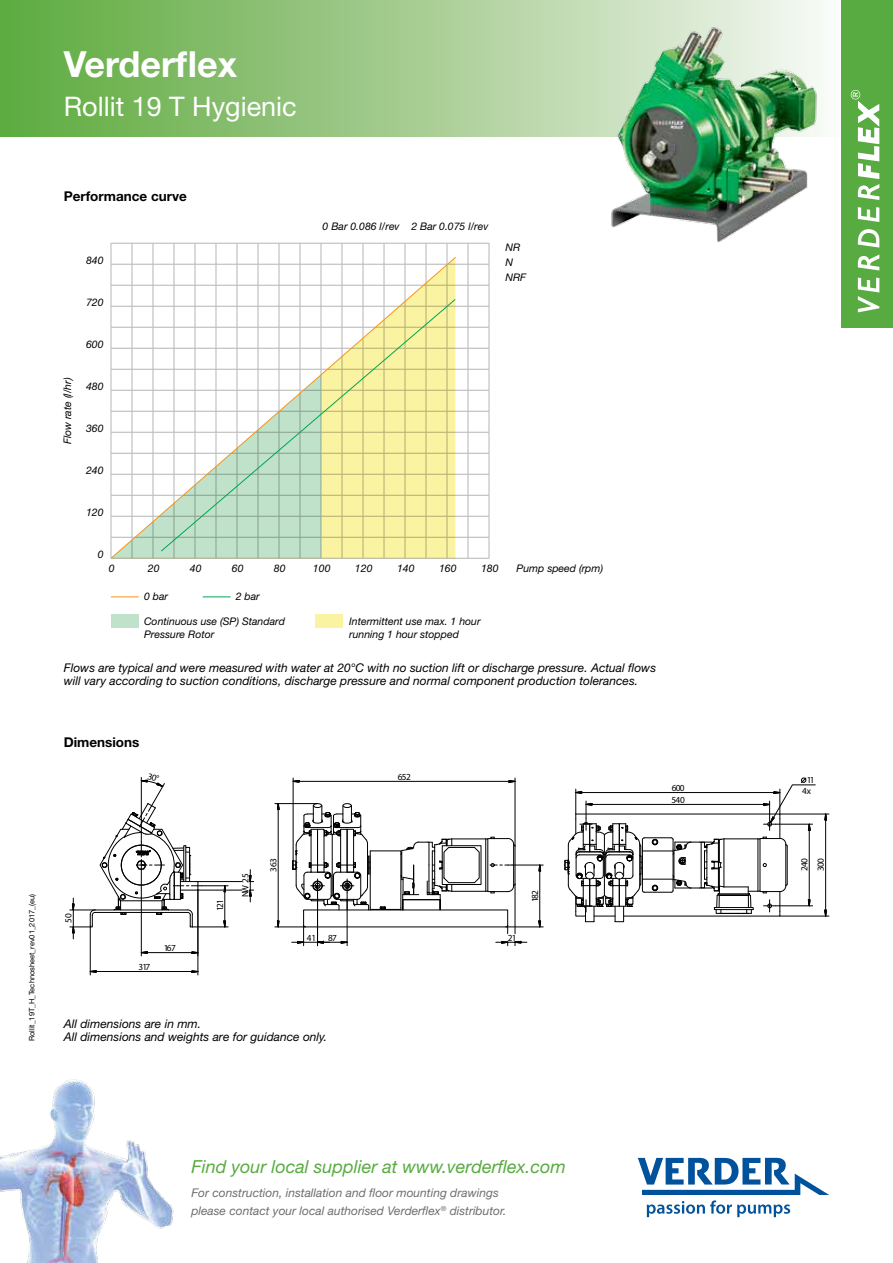
<style>
.page{position:relative;width:893px;height:1263px;background:#fff}
.page>*{position:absolute;margin:0;border:0;box-sizing:border-box;transform-origin:0 0}
.t1{font:700 36px "Helvetica Neue LT Std";color:#fff}
.t2{font:27px "Helvetica Neue LT Std";color:#fff}
.t3{font:italic 18px "Helvetica Neue LT Std";color:#58ab40}
.t4{font:700 13.5px "Helvetica Neue LT Std";color:#000}
.t5{font:italic 12px/13.5px "Helvetica Neue LT Std";color:#000}
.t6{font:italic 12px/18px "Helvetica Neue LT Std";color:#6d6e71}
.t7{font:italic 10.5px/13.5px "Helvetica Neue LT Std";color:#000}
.t8{font:9.3px/10.4px "ISOCPEUR";letter-spacing:-.07em;color:#000;text-align:center}
.t9{font:7.5px "Helvetica Neue LT Std";color:#000}
</style>
<div class="page">
<svg style="left:191px;top:951px;width:7px;height:3px"></svg>
<svg style="left:140px;top:951px;width:8px;height:3px"></svg>
<hr style="left:147px;top:952px;width:45px;height:1px;background:#000">
<hr style="left:141px;top:869px;width:1px;height:87px;background:#000">
<svg style="left:191px;top:970px;width:7px;height:3px"></svg>
<svg style="left:89px;top:970px;width:8px;height:3px"></svg>
<hr style="left:96px;top:971px;width:96px;height:1px;background:#000">
<hr style="left:90px;top:927px;width:1px;height:48px;background:#000">
<hr style="left:198px;top:890px;width:1px;height:85px;background:#000">
<svg style="left:538px;top:864px;width:3px;height:13px"></svg>
<svg style="left:538px;top:920px;width:3px;height:7px"></svg>
<hr style="left:539px;top:871px;width:1px;height:50px;background:#000">
<hr style="left:512px;top:865px;width:31px;height:1px;background:#000">
<hr style="left:506px;top:927px;width:37px;height:1px;background:#000">
<svg style="left:824px;top:813px;width:3px;height:13px"></svg>
<svg style="left:824px;top:910px;width:3px;height:6px"></svg>
<hr style="left:825px;top:820px;width:1px;height:90px;background:#000">
<hr style="left:780px;top:916px;width:49px;height:1px;background:#000">
<hr style="left:780px;top:814px;width:49px;height:1px;background:#000">
<svg style="left:292px;top:780px;width:8px;height:3px"></svg>
<svg style="left:508px;top:780px;width:7px;height:3px"></svg>
<hr style="left:299px;top:781px;width:210px;height:1px;background:#000">
<hr style="left:515px;top:778px;width:1px;height:68px;background:#000">
<hr style="left:293px;top:778px;width:1px;height:91px;background:#000">
<svg style="left:274px;top:800px;width:253px;height:146px"></svg>
<svg style="left:249px;top:869px;width:5px;height:33px"></svg>
<svg style="left:564px;top:777px;width:252px;height:145px"></svg>
<div style="left:0;top:0;width:842px;height:136px;background:linear-gradient(to right,#5ba83b,#f7f7f3)"></div>
<div style="left:842px;top:0;width:51px;height:327px;background:#58ab40"></div>
<svg style="left:858px;top:278px;width:21px;height:34px"></svg>
<svg style="left:858px;top:254px;width:21px;height:16px"></svg>
<svg style="left:858px;top:229px;width:21px;height:19px"></svg>
<svg style="left:858px;top:207px;width:21px;height:15px"></svg>
<svg style="left:851px;top:90px;width:28px;height:110px"></svg>
<svg style="left:638px;top:1158px;width:191px;height:59px"></svg>
<img style="left:0;top:1079px;width:174px;height:184px">
<svg style="left:111px;top:243px;width:379px;height:316px"></svg>
<svg style="left:110px;top:256px;width:346px;height:303px"></svg>
<svg style="left:111px;top:596px;width:28px;height:1px"></svg>
<svg style="left:203px;top:596px;width:28px;height:1px"></svg>
<div style="left:111px;top:614px;width:28px;height:14px;background:#c0e2ca"></div>
<div style="left:315px;top:614px;width:27px;height:14px;background:#faf3a2"></div>
<img style="left:608px;top:23px;width:214px;height:219px">
<svg style="left:70px;top:777px;width:172px;height:162px"></svg>
<h1 class="t1" style="left:64px;top:42px;width:175px">Verderflex</h1>
<h2 class="t2" style="left:64px;top:90px;width:235px">Rollit 19 T Hygienic</h2>
<p class="t9" style="left:27px;top:1041px;width:149px;rotate:-90deg">Rollit_19T_H_Technosheet_rev01_2017_(eu)</p>
<p class="t4" style="left:64px;top:188px;width:125px">Performance curve</p>
<p class="t7" style="left:61px;top:444px;width:69px;rotate:-90deg">Flow rate (l/hr)</p>
<p class="t7" style="left:86px;top:253px;width:19px">840</p>
<p class="t7" style="left:86px;top:295px;width:19px">720</p>
<p class="t7" style="left:86px;top:337px;width:19px">600</p>
<p class="t7" style="left:86px;top:379px;width:19px">480</p>
<p class="t7" style="left:86px;top:421px;width:19px">360</p>
<p class="t7" style="left:86px;top:463px;width:19px">240</p>
<p class="t7" style="left:86px;top:505px;width:19px">120</p>
<p class="t7" style="left:98px;top:547px;width:7px">0</p>
<p class="t7" style="left:323px;top:219px;width:167px">0 Bar 0.086 l/rev 2 Bar 0.075 l/rev</p>
<p class="t7" style="left:505px;top:239px;width:22px;line-height:15px">NR<br>N<br>NRF</p>
<p class="t7" style="left:109px;top:562px;width:7px">0</p>
<p class="t7" style="left:148px;top:562px;width:13px">20</p>
<p class="t7" style="left:190px;top:562px;width:13px">40</p>
<p class="t7" style="left:232px;top:562px;width:13px">60</p>
<p class="t7" style="left:274px;top:562px;width:13px">80</p>
<p class="t7" style="left:313px;top:562px;width:19px">100</p>
<p class="t7" style="left:355px;top:562px;width:19px">120</p>
<p class="t7" style="left:397px;top:562px;width:19px">140</p>
<p class="t7" style="left:439px;top:562px;width:19px">160</p>
<p class="t7" style="left:481px;top:562px;width:19px">180</p>
<p class="t7" style="left:144px;top:589px;width:25px">0 bar</p>
<p class="t7" style="left:144px;top:614px;width:142px">Continuous use (SP) Standard<br>Pressure Rotor</p>
<p class="t7" style="left:349px;top:614px;width:133px">Intermittent use max. 1 hour running 1 hour stopped</p>
<p class="t7" style="left:236px;top:589px;width:25px">2 bar</p>
<p class="t7" style="left:517px;top:562px;width:88px">Pump speed (rpm)</p>
<p class="t5" style="left:64px;top:660px;width:594px">Flows are typical and were measured with water at 20°C with no suction lift or discharge pressure. Actual flows will vary according to suction conditions, discharge pressure and normal component production tolerances.</p>
<p class="t4" style="left:64px;top:734px;width:77px">Dimensions</p>
<p class="t8" style="left:398px;top:771px;width:14px">652</p>
<p class="t8" style="left:672px;top:782px;width:14px">600</p>
<p class="t8" style="left:671px;top:794px;width:15px">540</p>
<p class="t8" style="left:63px;top:922px;width:10px;rotate:-90deg">50</p>
<p class="t8" style="left:139px;top:961px;width:13px">317</p>
<p class="t8" style="left:164px;top:942px;width:13px">167</p>
<p class="t8" style="left:215px;top:911px;width:13px;rotate:-90deg">121</p>
<p class="t8" style="left:240px;top:897px;width:25px;rotate:-90deg">NW 25</p>
<p class="t8" style="left:268px;top:871px;width:15px;rotate:-90deg">363</p>
<p class="t8" style="left:307px;top:932px;width:11px">41</p>
<p class="t8" style="left:328px;top:932px;width:10px">87</p>
<p class="t5" style="left:64px;top:1016px;width:265px">All dimensions are in mm.<br>All dimensions and weights are for guidance only.</p>
<p class="t8" style="left:508px;top:932px;width:10px">21</p>
<p class="t8" style="left:530px;top:902px;width:13px;rotate:-90deg">182</p>
<h3 class="t3" style="left:191px;top:1156px;width:376px">Find your local supplier at www.verderflex.com</h3>
<p class="t6" style="left:191px;top:1183px;width:316px">For construction, installation and floor mounting drawings please contact your local authorised Verderflex<sup>®</sup> distributor.</p>
<p class="t8" style="left:802px;top:775px;width:14px">11<br>4x</p>
<p class="t8" style="left:799px;top:871px;width:15px;rotate:-90deg">240</p>
<p class="t8" style="left:815px;top:871px;width:15px;rotate:-90deg">300</p>
</div>
